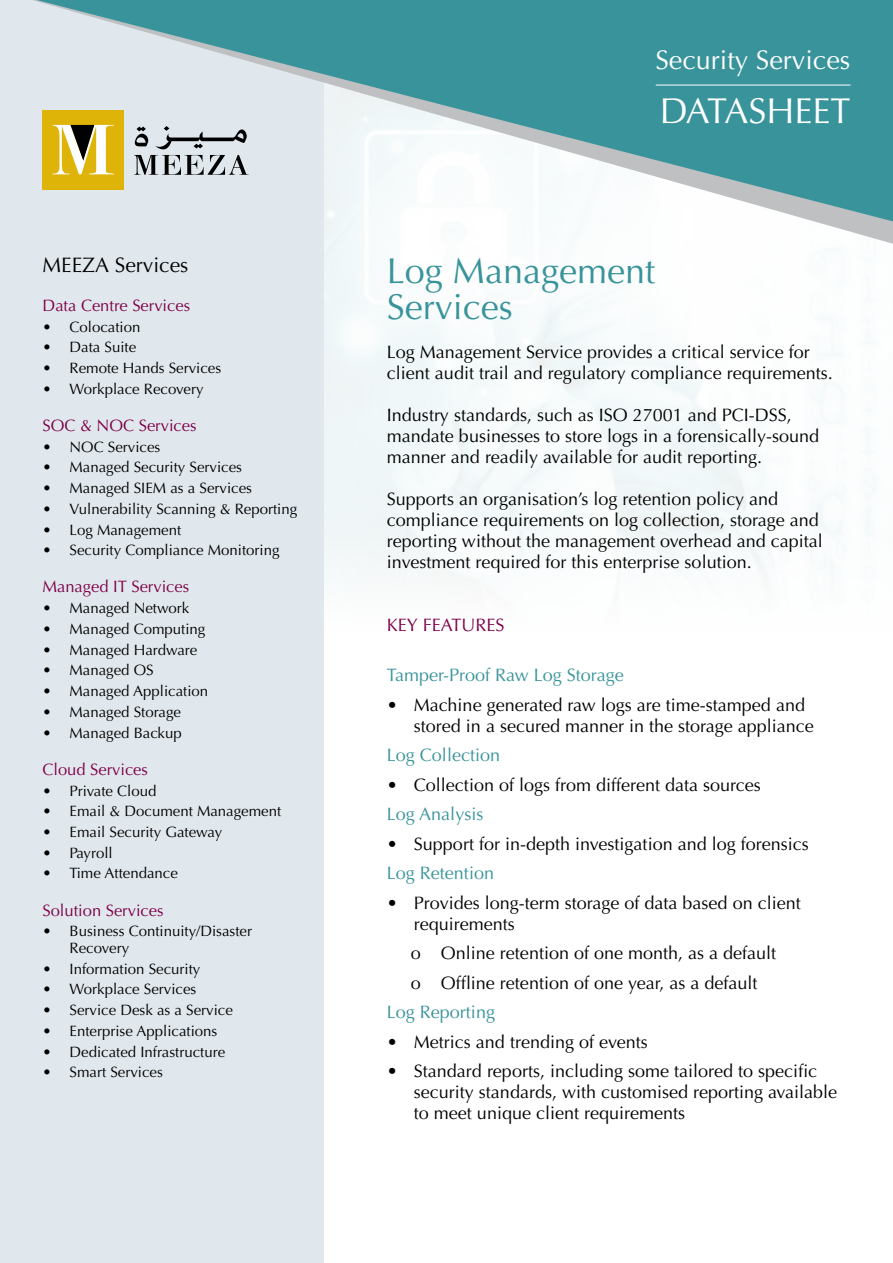
<style>
.page{position:relative;width:893px;height:1263px;background:#fff}
.page>*{position:absolute;margin:0;border:0;box-sizing:border-box;transform-origin:0 0}
.t1{font:36px/36px "Optima LT Std";color:#38939b}
.t2{font:36px "Optima LT Std";color:#fff}
.t3{font:27px "Optima LT Std";color:#fff}
.t4{font:21px "Optima LT Std";color:#000}
.t5{font:18px/21px "Optima LT Std";color:#000}
.t6{font:18px "Optima LT Std";color:#38939b}
.t7{font:18px "Optima LT Std";color:#7d0049}
.t8{font:16.5px "Optima LT Std";color:#7d0049}
.t9{font:15px/16.5px "Optima LT Std";color:#000}
</style>
<div class="page">
<img style="left:323px;top:244px;width:552px;height:272px">
<div style="left:0;top:0;width:323px;height:1263px;background:#e1e8ed"></div>
<svg style="left:33px;top:0;width:860px;height:244px"></svg>
<svg style="left:37px;top:0;width:856px;height:221px;fill:#38939b"></svg>
<div style="left:43px;top:110px;width:81px;height:79px;background:#deb408"></div>
<svg style="left:53px;top:125px;width:61px;height:49px"></svg>
<svg style="left:134px;top:155px;width:115px;height:20px"></svg>
<svg style="left:135px;top:127px;width:13px;height:19px"></svg>
<svg style="left:155px;top:126px;width:92px;height:23px"></svg>
<hr style="left:656px;top:85px;width:194px;height:1px;background:#fff">
<p class="t4" style="left:43px;top:253px;width:147px">MEEZA Services</p>
<p class="t8" style="left:43px;top:296px;width:149px">Data Centre Services</p>
<p class="t9" style="left:43px;top:318px;width:99px">• Colocation</p>
<p class="t9" style="left:43px;top:339px;width:95px">• Data Suite</p>
<p class="t9" style="left:43px;top:360px;width:180px">• Remote Hands Services</p>
<p class="t9" style="left:43px;top:381px;width:163px">• Workplace Recovery</p>
<p class="t8" style="left:43px;top:416px;width:156px">SOC &amp; NOC Services</p>
<p class="t9" style="left:43px;top:439px;width:119px">• NOC Services</p>
<p class="t9" style="left:43px;top:459px;width:201px">• Managed Security Services</p>
<p class="t9" style="left:43px;top:480px;width:211px">• Managed SIEM as a Services</p>
<p class="t9" style="left:43px;top:501px;width:256px">• Vulnerability Scanning &amp; Reporting</p>
<p class="t9" style="left:43px;top:521px;width:140px">• Log Management</p>
<p class="t9" style="left:43px;top:542px;width:239px">• Security Compliance Monitoring</p>
<p class="t8" style="left:43px;top:577px;width:148px">Managed IT Services</p>
<p class="t9" style="left:43px;top:600px;width:148px">• Managed Network</p>
<p class="t9" style="left:43px;top:621px;width:164px">• Managed Computing</p>
<p class="t9" style="left:43px;top:642px;width:156px">• Managed Hardware</p>
<p class="t9" style="left:43px;top:662px;width:113px">• Managed OS</p>
<p class="t9" style="left:43px;top:683px;width:167px">• Managed Application</p>
<p class="t9" style="left:43px;top:704px;width:140px">• Managed Storage</p>
<p class="t9" style="left:43px;top:724px;width:141px">• Managed Backup</p>
<p class="t8" style="left:43px;top:759px;width:107px">Cloud Services</p>
<p class="t9" style="left:43px;top:782px;width:115px">• Private Cloud</p>
<p class="t9" style="left:43px;top:803px;width:240px">• Email &amp; Document Management</p>
<p class="t9" style="left:43px;top:824px;width:181px">• Email Security Gateway</p>
<p class="t9" style="left:43px;top:845px;width:72px">• Payroll</p>
<p class="t9" style="left:43px;top:865px;width:137px">• Time Attendance</p>
<p class="t8" style="left:43px;top:900px;width:123px">Solution Services</p>
<p class="t9" style="left:70px;top:923px;width:184px;text-indent:-27px">• Business Continuity/Disaster<br>Recovery</p>
<p class="t9" style="left:43px;top:960px;width:159px">• Information Security</p>
<p class="t9" style="left:43px;top:981px;width:155px">• Workplace Services</p>
<p class="t9" style="left:43px;top:1002px;width:192px">• Service Desk as a Service</p>
<p class="t9" style="left:43px;top:1023px;width:176px">• Enterprise Applications</p>
<p class="t9" style="left:43px;top:1043px;width:184px">• Dedicated Infrastructure</p>
<p class="t9" style="left:43px;top:1064px;width:122px">• Smart Services</p>
<h2 class="t3" style="left:655px;top:44px;width:197px">Security Services</h2>
<h1 class="t2" style="left:660px;top:90px;width:192px">DATASHEET</h1>
<h1 class="t1" style="left:387px;top:253px;width:270px">Log Management<br>Services</h1>
<p class="t5" style="left:387px;top:341px;width:447px">Log Management Service provides a critical service for client audit trail and regulatory compliance requirements.</p>
<p class="t5" style="left:387px;top:404px;width:434px">Industry standards, such as ISO 27001 and PCI-DSS, mandate businesses to store logs in a forensically-sound manner and readily available for audit reporting.</p>
<p class="t5" style="left:387px;top:488px;width:437px">Supports an organisation’s log retention policy and compliance requirements on log collection, storage and reporting without the management overhead and capital investment required for this enterprise solution.</p>
<p class="t7" style="left:387px;top:614px;width:119px">KEY FEATURES</p>
<p class="t6" style="left:387px;top:665px;width:238px">Tamper-Proof Raw Log Storage</p>
<p class="t5" style="left:414px;top:694px;width:401px;text-indent:-27px">• Machine generated raw logs are time-stamped and stored in a secured manner in the storage appliance</p>
<p class="t6" style="left:387px;top:745px;width:115px">Log Collection</p>
<p class="t5" style="left:387px;top:774px;width:375px">• Collection of logs from different data sources</p>
<p class="t6" style="left:387px;top:804px;width:98px">Log Analysis</p>
<p class="t5" style="left:387px;top:833px;width:423px">• Support for in-depth investigation and log forensics</p>
<p class="t6" style="left:387px;top:863px;width:109px">Log Retention</p>
<p class="t5" style="left:414px;top:892px;width:388px;text-indent:-27px">• Provides long-term storage of data based on client requirements</p>
<p class="t5" style="left:411px;top:939px;width:367px;line-height:29.5px">o Online retention of one month, as a default o Offline retention of one year, as a default</p>
<p class="t6" style="left:387px;top:1002px;width:110px">Log Reporting</p>
<p class="t5" style="left:387px;top:1031px;width:262px">• Metrics and trending of events</p>
<p class="t5" style="left:414px;top:1061px;width:425px;text-indent:-27px">• Standard reports, including some tailored to specific security standards, with customised reporting available to meet unique client requirements</p>
</div>
